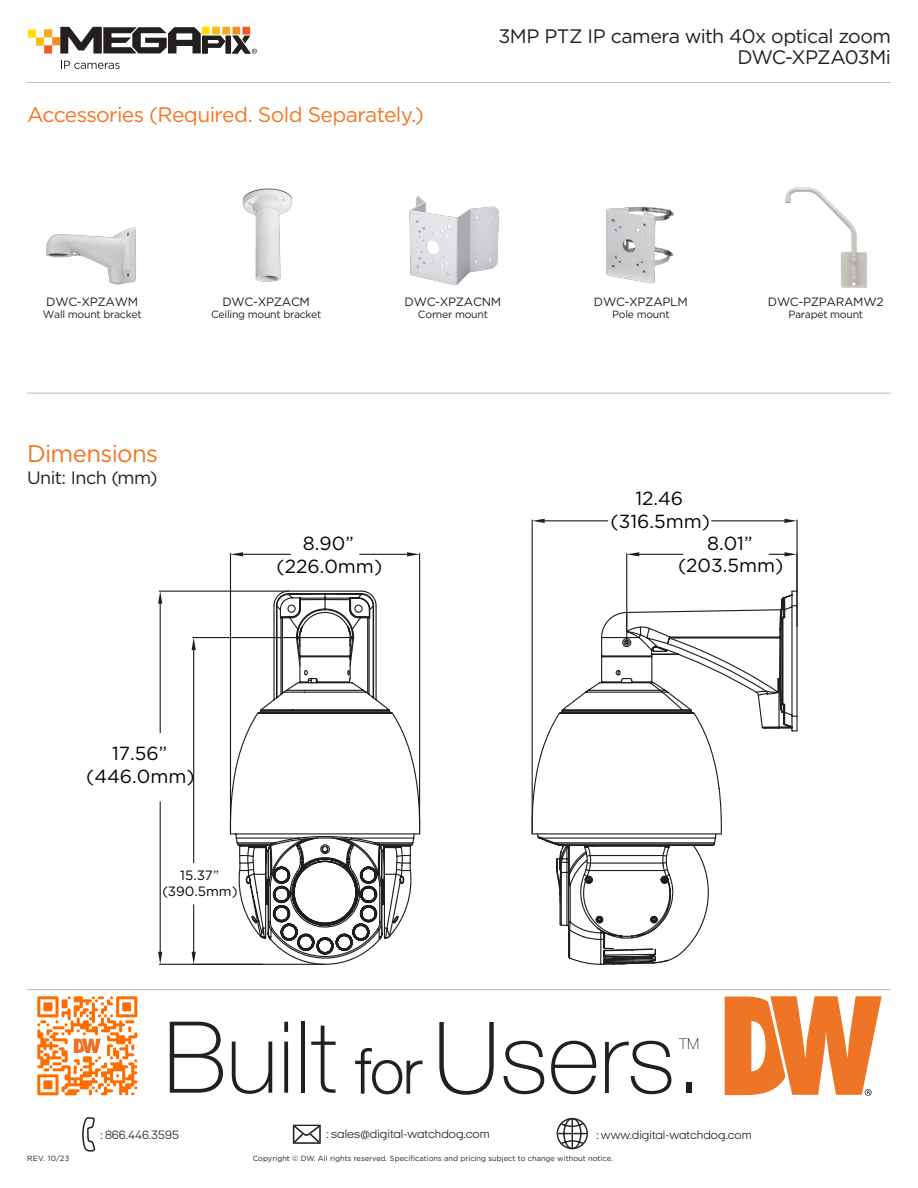
<style>
.page{position:relative;width:918px;height:1188px;background:#fff}
.page>*{position:absolute;margin:0;border:0;box-sizing:border-box;transform-origin:0 0}
.t1{font:24px "Gotham";letter-spacing:-.03em;color:#f47521}
.t2{font:21px "Gotham";letter-spacing:-.03em;color:#f47521}
.t3{font:19.5px "Gotham";letter-spacing:-.025em;color:#231f20}
.t4{font:19.5px "Gotham";letter-spacing:-.045em;color:#231f20}
.t5{font:18.9px/22.8px "Gotham";color:#040503;text-align:center}
.t6{font:18px "Gotham";letter-spacing:-.025em;color:#231f20}
.t7{font:13.5px/16.2px "Gotham";color:#040503;text-align:center}
.t8{font:300 12.3px "Italian Plate No 2 Expanded";color:#231f20}
.t9{font:12px "Gotham";letter-spacing:-.025em;color:#231f20}
.t10{font:10.5px "Gotham";letter-spacing:-.025em;color:#231f20}
.t11{font:7.5px "Gotham";color:#231f20}
</style>
<div class="page">
<hr style="left:27px;top:82px;width:864px;height:1px;background:#bcbdc0">
<hr style="left:27px;top:393px;width:864px;height:1px;background:#bcbdc0">
<hr style="left:27px;top:989px;width:864px;height:1px;background:#bcbdc0">
<img style="left:38px;top:996px;width:99px;height:100px">
<svg style="left:725px;top:996px;width:157px;height:100px"></svg>
<svg style="left:170px;top:1022px;width:53px;height:71px"></svg>
<svg style="left:232px;top:1042px;width:40px;height:52px"></svg>
<svg style="left:284px;top:1042px;width:4px;height:51px"></svg>
<svg style="left:284px;top:1022px;width:4px;height:10px"></svg>
<hr style="left:301px;top:1022px;width:4px;height:71px;background:#231f20">
<svg style="left:311px;top:1026px;width:25px;height:67px"></svg>
<svg style="left:355px;top:1047px;width:68px;height:48px"></svg>
<svg style="left:439px;top:1022px;width:55px;height:73px"></svg>
<svg style="left:504px;top:1041px;width:40px;height:53px"></svg>
<svg style="left:551px;top:1041px;width:46px;height:53px"></svg>
<svg style="left:605px;top:1041px;width:66px;height:53px"></svg>
<div style="left:686px;top:1083px;width:5px;height:10px;background:#231f20"></div>
<svg style="left:679px;top:1038px;width:19px;height:11px"></svg>
<svg style="left:82px;top:1117px;width:13px;height:35px"></svg>
<svg style="left:293px;top:1125px;width:28px;height:19px"></svg>
<svg style="left:557px;top:1118px;width:31px;height:31px"></svg>
<svg style="left:256px;top:590px;width:542px;height:245px"></svg>
<svg style="left:229px;top:593px;width:192px;height:43px"></svg>
<svg style="left:565px;top:637px;width:151px;height:328px"></svg>
<svg style="left:192px;top:636px;width:373px;height:329px"></svg>
<svg style="left:192px;top:638px;width:4px;height:12px"></svg>
<svg style="left:192px;top:952px;width:4px;height:12px"></svg>
<hr style="left:159px;top:591px;width:129px;height:1px;background:#201d1e">
<hr style="left:159px;top:964px;width:104px;height:1px;background:#201d1e">
<hr style="left:160px;top:604px;width:1px;height:129px;background:#201d1e">
<hr style="left:160px;top:802px;width:1px;height:150px;background:#201d1e">
<svg style="left:158px;top:591px;width:4px;height:13px"></svg>
<svg style="left:158px;top:952px;width:4px;height:12px"></svg>
<hr style="left:230px;top:553px;width:1px;height:281px;background:#201d1e">
<hr style="left:419px;top:553px;width:1px;height:281px;background:#201d1e">
<hr style="left:243px;top:554px;width:47px;height:1px;background:#201d1e">
<hr style="left:360px;top:554px;width:47px;height:1px;background:#201d1e">
<svg style="left:230px;top:552px;width:13px;height:4px"></svg>
<svg style="left:407px;top:552px;width:13px;height:4px"></svg>
<hr style="left:532px;top:520px;width:1px;height:314px;background:#201d1e">
<hr style="left:796px;top:520px;width:2px;height:71px;background:#201d1e">
<hr style="left:545px;top:520px;width:63px;height:1px;background:#201d1e">
<hr style="left:712px;top:520px;width:72px;height:1px;background:#201d1e">
<svg style="left:532px;top:519px;width:13px;height:4px"></svg>
<svg style="left:784px;top:519px;width:13px;height:4px"></svg>
<hr style="left:626px;top:553px;width:1px;height:89px;background:#201d1e">
<hr style="left:796px;top:553px;width:2px;height:74px;background:#201d1e">
<hr style="left:639px;top:554px;width:44px;height:1px;background:#201d1e">
<svg style="left:627px;top:552px;width:12px;height:4px"></svg>
<svg style="left:769px;top:552px;width:28px;height:4px"></svg>
<div style="left:222px;top:27px;width:8px;height:8px;background:#f9a91b"></div>
<div style="left:232px;top:27px;width:8px;height:8px;background:#f68c1f"></div>
<div style="left:242px;top:27px;width:8px;height:8px;background:#f15921"></div>
<div style="left:52px;top:37px;width:8px;height:8px;background:#f68c1f"></div>
<div style="left:44px;top:29px;width:8px;height:8px;background:#f9a91b"></div>
<div style="left:36px;top:38px;width:8px;height:8px;background:#fcb814"></div>
<div style="left:28px;top:30px;width:8px;height:8px;background:#ffe101"></div>
<div style="left:44px;top:45px;width:8px;height:8px;background:#f15921"></div>
<div style="left:226px;top:36px;width:5px;height:18px;background:#231f20"></div>
<svg style="left:60px;top:27px;width:165px;height:27px"></svg>
<svg style="left:232px;top:36px;width:25px;height:18px"></svg>
<svg style="left:61px;top:61px;width:59px;height:8px"></svg>
<img style="left:46px;top:227px;width:90px;height:58px">
<img style="left:242px;top:188px;width:51px;height:94px">
<img style="left:409px;top:196px;width:90px;height:89px">
<img style="left:606px;top:206px;width:68px;height:78px">
<img style="left:785px;top:187px;width:81px;height:100px">
<p class="t2" style="left:27px;top:101px;width:399px">Accessories (Required. Sold Separately.)</p>
<p class="t3" style="left:498px;top:24px;width:394px">3MP PTZ IP camera with 40x optical zoom</p>
<p class="t4" style="left:737px;top:45px;width:155px">DWC-XPZA03Mi</p>
<p class="t9" style="left:46px;top:294px;width:93px">DWC-XPZAWM</p>
<p class="t10" style="left:43px;top:308px;width:100px">Wall mount bracket</p>
<p class="t1" style="left:27px;top:438px;width:133px">Dimensions</p>
<p class="t6" style="left:27px;top:466px;width:132px">Unit: Inch (mm)</p>
<p class="t9" style="left:223px;top:294px;width:89px">DWC-XPZACM</p>
<p class="t10" style="left:211px;top:308px;width:112px">Ceiling mount bracket</p>
<p class="t9" style="left:405px;top:294px;width:98px">DWC-XPZACNM</p>
<p class="t10" style="left:418px;top:308px;width:71px">Corner mount</p>
<p class="t9" style="left:594px;top:294px;width:95px">DWC-XPZAPLM</p>
<p class="t10" style="left:612px;top:308px;width:59px">Pole mount</p>
<p class="t9" style="left:768px;top:294px;width:117px">DWC-PZPARAMW2</p>
<p class="t10" style="left:788px;top:308px;width:76px">Parapet mount</p>
<h3 class="t5" style="left:611px;top:486px;width:101px">12.46 (316.5mm)</h3>
<h3 class="t5" style="left:276px;top:532px;width:107px">8.90” (226.0mm)</h3>
<h3 class="t5" style="left:678px;top:531px;width:107px">8.01” (203.5mm)</h3>
<h3 class="t5" style="left:86px;top:742px;width:110px">17.56” (446.0mm)</h3>
<h3 class="t7" style="left:162px;top:867px;width:77px">15.37” (390.5mm)</h3>
<p class="t8" style="left:101px;top:1128px;width:80px">: 866.446.3595</p>
<p class="t8" style="left:327px;top:1127px;width:165px">: sales@digital-watchdog.com</p>
<p class="t8" style="left:596px;top:1128px;width:157px">: www.digital-watchdog.com</p>
<p class="t11" style="left:27px;top:1154px;width:44px">REV. 10/23</p>
<p class="t11" style="left:253px;top:1154px;width:362px">Copyright © DW. All rights reserved. Specifications and pricing subject to change without notice.</p>
</div>
